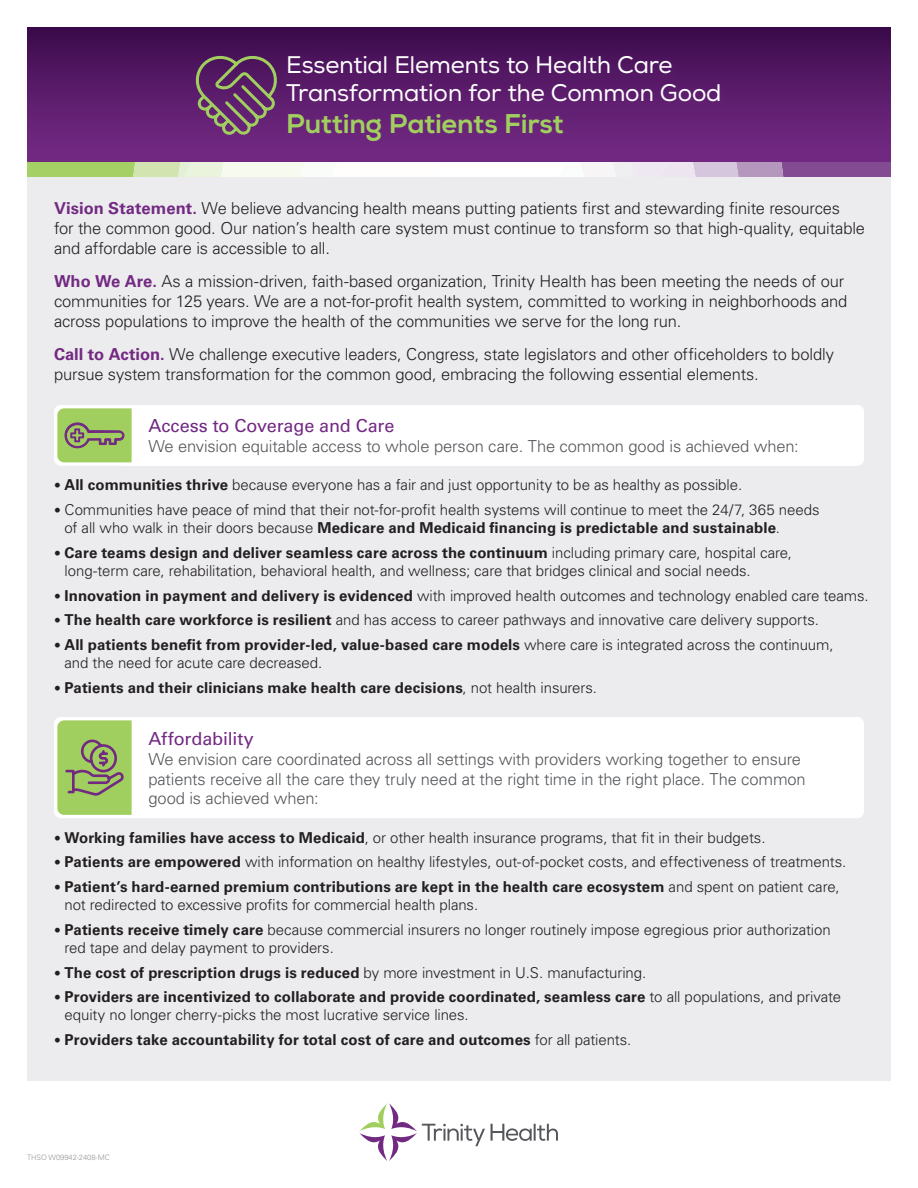
<style>
.page{position:relative;width:918px;height:1188px;background:#fff}
.page>*{position:absolute;margin:0;border:0;box-sizing:border-box;transform-origin:0 0}
.t1{font:800 27px "Nexa";letter-spacing:-.01em;color:#a1cf5f}
.t2{font:24px/28.5px "Nexa";letter-spacing:-.01em;color:#fff}
.t3{font:18px "Univers LT Std";letter-spacing:-.005em;color:#722982}
.t4{font:300 16.5px/19.8px "Univers LT Std";letter-spacing:-.01em;color:#231f20}
.t5{font:300 16.5px/19.8px "Univers LT Std";letter-spacing:-.01em;color:#54565a}
.t6{font:300 15px/18px "Univers LT Std";letter-spacing:-.005em;color:#231f20}
.t7{font:700 15px "Univers LT Std";letter-spacing:.01em;color:#231f20}
.t8{font:300 7.5px "Univers LT Std";color:#939598}
.s1{font-weight:700;color:#722982}
.s2{font-size:13.5px}
.s3{font-weight:700}
.s4{font-weight:300;font-size:13.5px}
.s5{font-weight:300}
</style>
<div class="page">
<div style="left:16px;top:14px;width:888px;height:148px;background:linear-gradient(to bottom,#370847,#762b86)"></div>
<div style="left:0;top:177px;width:918px;height:904px;background:#ececee"></div>
<svg style="left:27px;top:162px;width:864px;height:15px"></svg>
<svg style="left:491px;top:1124px;width:67px;height:17px"></svg>
<svg style="left:359px;top:1103px;width:126px;height:58px"></svg>
<div style="left:0;top:0;width:27px;height:1188px;background:#fff"></div>
<div style="left:891px;top:0;width:27px;height:1188px;background:#fff"></div>
<div style="left:0;top:0;width:918px;height:27px;background:#fff"></div>
<div style="left:54px;top:405px;width:810px;height:61px;background:#fff;border-radius:7px"></div>
<svg style="left:57px;top:408px;width:75px;height:54px;background:#9dbb66"></svg>
<div style="left:275px;top:44px;width:462px;height:114px;background:#722982;opacity:.5"></div>
<svg style="left:191px;top:51px;width:91px;height:87px;background:#683f68"></svg>
<div style="left:54px;top:717px;width:810px;height:101px;background:#fff;border-radius:7px"></div>
<svg style="left:57px;top:720px;width:75px;height:95px;background:#9dbc65"></svg>
<h2 class="t2" style="left:286px;top:51px;width:437px">Essential Elements to Health Care<br>Transformation for the Common Good</h2>
<h1 class="t1" style="left:286px;top:107px;width:279px">Putting Patients First</h1>
<p class="t4" style="left:54px;top:199px;width:813px"><span class="s1">Vision Statement.</span> We believe advancing health means putting patients first and stewarding finite resources<br>for the common good. Our nation’s health care system must continue to transform so that high-quality, equitable and affordable care is accessible to all.</p>
<p class="t4" style="left:54px;top:272px;width:795px"><span class="s1">Who We Are.</span> As a mission-driven, faith-based organization, Trinity Health has been meeting the needs of our communities for 125 years. We are a not-for-profit health system, committed to working in neighborhoods and across populations to improve the health of the communities we serve for the long run.</p>
<p class="t4" style="left:54px;top:345px;width:782px"><span class="s1">Call to Action.</span> We challenge executive leaders, Congress, state legislators and other officeholders to boldly pursue system transformation for the common good, embracing the following essential elements.</p>
<p class="t3" style="left:148px;top:415px;width:248px">Access to Coverage and Care</p>
<p class="t5" style="left:148px;top:436px;width:652px">We envision equitable access to whole person care. The common good is achieved when:</p>
<p class="t6" style="left:54px;top:476px;width:690px"><span class="s2">•</span> <span class="s3">All communities thrive</span> because everyone has a fair and just opportunity to be as healthy as possible.</p>
<p class="t6" style="left:65px;top:501px;width:757px;text-indent:-11px"><span class="s2">•</span> Communities have peace of mind that their not-for-profit health systems will continue to meet the 24/7, 365 needs of all who walk in their doors because <span class="s3">Medicare and Medicaid financing is predictable and sustainable</span>.</p>
<p class="t6" style="left:64px;top:543px;width:729px;text-indent:-10px"><span class="s2">•</span> <span class="s3">Care teams design and deliver seamless care across the continuum</span> including primary care, hospital care, long-term care, rehabilitation, behavioral health, and wellness; care that bridges clinical and social needs.</p>
<p class="t6" style="left:54px;top:586px;width:816px"><span class="s2">•</span> <span class="s3">Innovation in payment and delivery is evidenced</span> with improved health outcomes and technology enabled care teams.</p>
<p class="t6" style="left:54px;top:611px;width:767px"><span class="s2">•</span> <span class="s3">The health care workforce is resilient</span> and has access to career pathways and innovative care delivery supports.</p>
<p class="t6" style="left:65px;top:636px;width:771px;text-indent:-11px"><span class="s2">•</span> <span class="s3">All patients benefit from provider-led, value-based care models</span> where care is integrated across the continuum, and the need for acute care decreased.</p>
<p class="t7" style="left:54px;top:679px;width:545px"><span class="s4">•</span> Patients and their clinicians make health care decisions<span class="s5">, not health insurers.</span></p>
<p class="t3" style="left:148px;top:728px;width:107px">Affordability</p>
<p class="t5" style="left:148px;top:749px;width:659px">We envision care coordinated across all settings with providers working together to ensure patients receive all the care they truly need at the right time in the right place. The common good is achieved when:</p>
<p class="t6" style="left:54px;top:828px;width:713px"><span class="s2">•</span> <span class="s3">Working families have access to Medicaid</span>, or other health insurance programs, that fit in their budgets.</p>
<p class="t6" style="left:54px;top:853px;width:794px"><span class="s2">•</span> <span class="s3">Patients are empowered</span> with information on healthy lifestyles, out-of-pocket costs, and effectiveness of treatments.</p>
<p class="t6" style="left:65px;top:878px;width:777px;text-indent:-11px"><span class="s2">•</span> <span class="s3">Patient’s hard-earned premium contributions are kept in the health care ecosystem</span> and spent on patient care, not redirected to excessive profits for commercial health plans.</p>
<p class="t6" style="left:64px;top:921px;width:768px;text-indent:-10px"><span class="s2">•</span> <span class="s3">Patients receive timely care</span> because commercial insurers no longer routinely impose egregious prior authorization red tape and delay payment to providers.</p>
<p class="t6" style="left:54px;top:963px;width:594px"><span class="s2">•</span> <span class="s3">The cost of prescription drugs is reduced</span> by more investment in U.S. manufacturing.</p>
<p class="t6" style="left:64px;top:988px;width:778px;text-indent:-10px"><span class="s2">•</span> <span class="s3">Providers are incentivized to collaborate and provide coordinated, seamless care</span> to all populations, and private equity no longer cherry-picks the most lucrative service lines.</p>
<p class="t7" style="left:54px;top:1031px;width:579px"><span class="s4">•</span> Providers take accountability for total cost of care and outcomes <span class="s5">for all patients.</span></p>
<p class="t8" style="left:27px;top:1153px;width:84px">THSO W09942-2408-MC</p>
</div>
